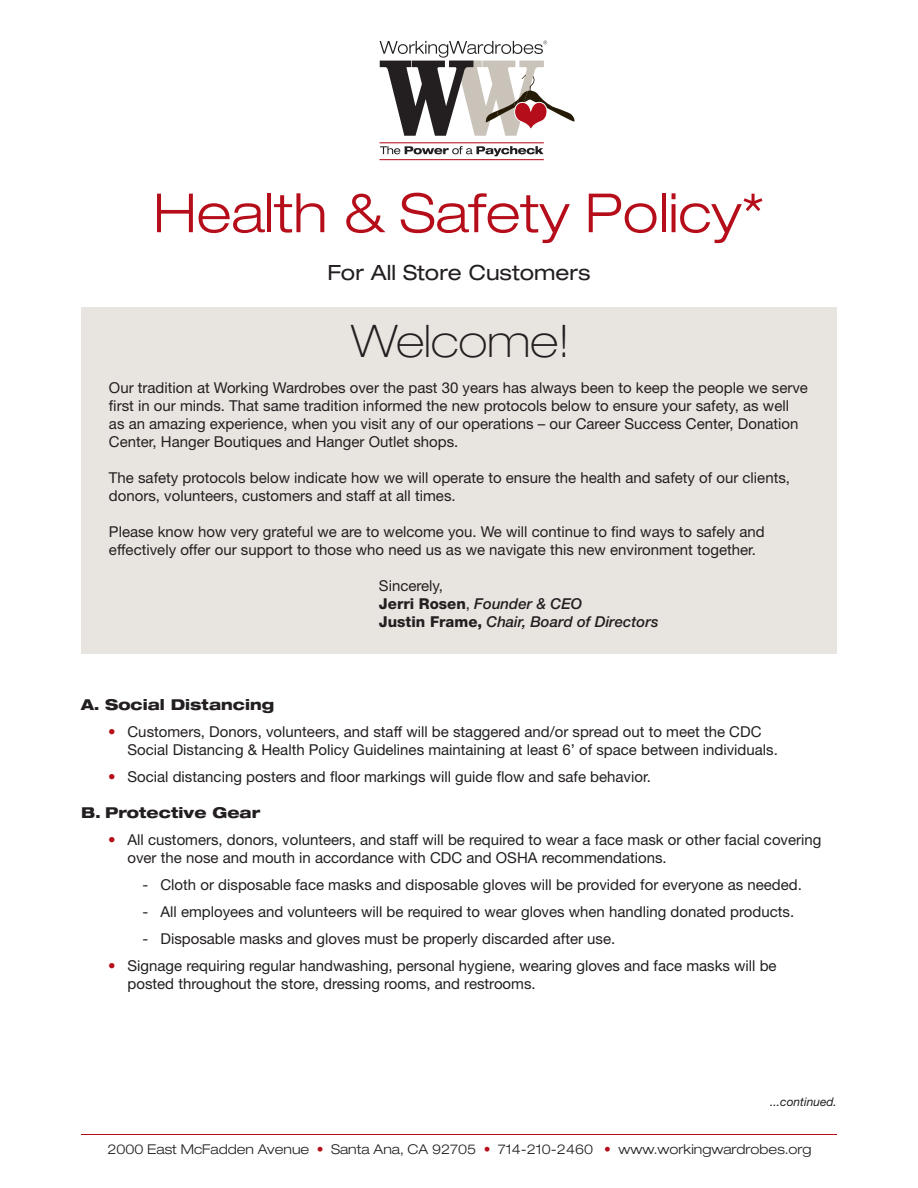
<style>
.page{position:relative;width:918px;height:1188px;background:#fff}
.page>*{position:absolute;margin:0;border:0;box-sizing:border-box;transform-origin:0 0}
.t1{font:300 expanded 54px "Helvetica Neue";color:#b50e1a}
.t2{font:100 expanded 45px "Helvetica Neue";color:#231f20}
.t3{font:expanded 21px "Helvetica Neue";color:#231f20}
.t4{font:15px/18px "Helvetica Neue";color:#231f20}
.t5{font:italic 500 15px/18px "Helvetica Neue";color:#231f20}
.t6{font:800 expanded 15px "Helvetica Neue";color:#231f20}
.t7{font:300 expanded 13.5px "Helvetica Neue";color:#231f20}
.t8{font:italic 12px "Helvetica Neue";color:#231f20}
.s1{font-weight:400;font-style:normal}
.s2{font-weight:800;font-style:normal}
.s3{color:#b50e1a}
</style>
<div class="page">
<hr style="left:81px;top:1134px;width:756px;height:1px;background:#b50e1a">
<svg style="left:379px;top:41px;width:196px;height:95px"></svg>
<svg style="left:380px;top:146px;width:164px;height:10px"></svg>
<hr style="left:380px;top:142px;width:164px;height:1px;background:#b50e1a">
<hr style="left:380px;top:159px;width:164px;height:1px;background:#b50e1a">
<div style="left:81px;top:307px;width:756px;height:346px;background:#e8e5e1"></div>
<h1 class="t1" style="left:153px;top:181px;width:613px">Health &amp; Safety Policy*</h1>
<h3 class="t3" style="left:327px;top:260px;width:265px">For All Store Customers</h3>
<h2 class="t2" style="left:351px;top:315px;width:220px">Welcome!</h2>
<p class="t4" style="left:109px;top:379px;width:700px">Our tradition at Working Wardrobes over the past 30 years has always been to keep the people we serve first in our minds. That same tradition informed the new protocols below to ensure your safety, as well as an amazing experience, when you visit any of our operations – our Career Success Center, Donation Center, Hanger Boutiques and Hanger Outlet shops.</p>
<p class="t4" style="left:109px;top:469px;width:683px">The safety protocols below indicate how we will operate to ensure the health and safety of our clients, donors, volunteers, customers and staff at all times.</p>
<p class="t4" style="left:109px;top:523px;width:657px">Please know how very grateful we are to welcome you. We will continue to find ways to safely and effectively offer our support to those who need us as we navigate this new environment together.</p>
<p class="t5" style="left:379px;top:577px;width:281px"><span class="s1">Sincerely,<br></span><span class="s2">Jerri Rosen</span><span class="s1">,</span> Founder &amp; CEO<br><span class="s2">Justin Frame,</span> Chair, Board of Directors</p>
<p class="t6" style="left:81px;top:695px;width:195px">A. Social Distancing</p>
<p class="t4" style="left:128px;top:722px;width:652px;text-indent:-20px"><span class="s3">•</span> Customers, Donors, volunteers, and staff will be staggered and/or spread out to meet the CDC<br>Social Distancing &amp; Health Policy Guidelines maintaining at least 6’ of space between individuals.</p>
<p class="t4" style="left:108px;top:767px;width:544px"><span class="s3">•</span> Social distancing posters and floor markings will guide flow and safe behavior.</p>
<p class="t6" style="left:81px;top:803px;width:181px">B. Protective Gear</p>
<p class="t4" style="left:128px;top:830px;width:695px;text-indent:-20px"><span class="s3">•</span> All customers, donors, volunteers, and staff will be required to wear a face mask or other facial covering over the nose and mouth in accordance with CDC and OSHA recommendations.</p>
<p class="t4" style="left:142px;top:875px;width:661px">- Cloth or disposable face masks and disposable gloves will be provided for everyone as needed.</p>
<p class="t4" style="left:142px;top:902px;width:653px">- All employees and volunteers will be required to wear gloves when handling donated products.</p>
<p class="t4" style="left:142px;top:929px;width:474px">- Disposable masks and gloves must be properly discarded after use.</p>
<p class="t4" style="left:128px;top:956px;width:651px;text-indent:-20px"><span class="s3">•</span> Signage requiring regular handwashing, personal hygiene, wearing gloves and face masks will be posted throughout the store, dressing rooms, and restrooms.</p>
<p class="t8" style="left:770px;top:1094px;width:68px">...continued.</p>
<p class="t7" style="left:107px;top:1141px;width:706px">2000 East McFadden Avenue <span class="s3">•</span> Santa Ana, CA 92705 <span class="s3">•</span> 714-210-2460 <span class="s3">•</span> www.workingwardrobes.org</p>
</div>
